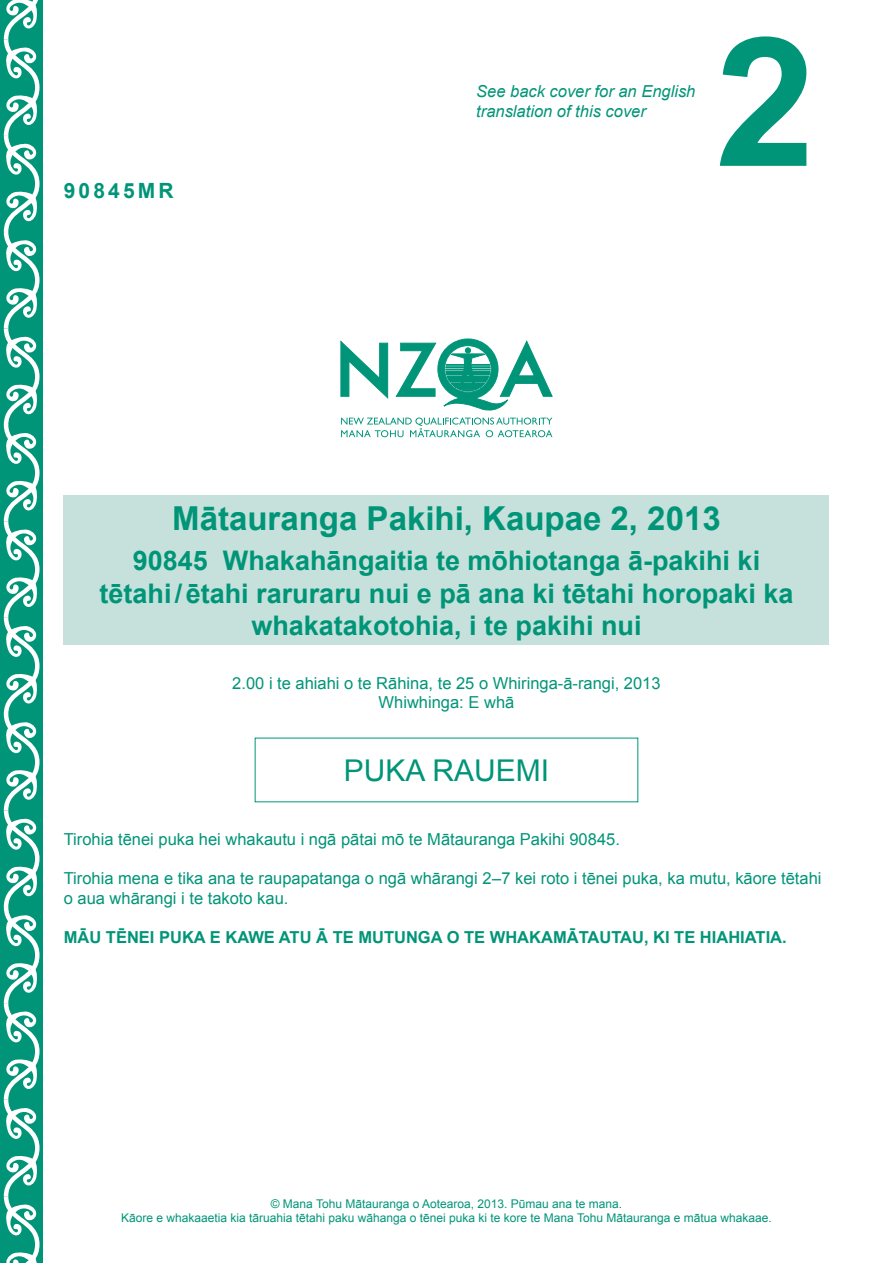
<style>
.page{position:relative;width:893px;height:1263px;background:#fff}
.page>*{position:absolute;margin:0;border:0;box-sizing:border-box;transform-origin:0 0}
.Level_ID__top_right{font:700 180px "Arial";color:#009578}
.t1{font:700 33px "Arial";color:#009578}
.t2{font:30px "Arial";color:#009578}
.t3{font:700 27px/32.4px "Arial";color:#009578;text-align:center}
.Standard_number{font:700 21px "Arial";letter-spacing:.15em;color:#009578}
.Instructions{font:16.5px/19.8px "Arial";color:#009578}
.Exam_date___Credits{font:16.5px/19.8px "Arial";color:#009578;text-align:center}
.Instructions-2{font:700 16.5px "Arial";color:#009578}
.Body{font:italic 16.5px/19.8px "Arial";color:#009578}
.Copyright_notice{font:12px "Arial";color:#009578}
.s1{font-style:inherit}
</style>
<div class="page">
<svg style="left:341px;top:339px;width:212px;height:98px"></svg>
<div style="left:64px;top:495px;width:765px;height:150px;background:#c6e1db"></div>
<div style="left:0;top:0;width:42px;height:1263px;background:#009578"></div>
<svg style="left:3px;top:0;width:37px;height:1263px"></svg>
<p class="Standard_number" style="left:64px;top:177px;width:111px">90845MR</p>
<p class="Body" style="left:476px;top:82px;width:221px">See back cover for an English translation of this cover</p>
<p class="Level_ID__top_right" style="left:715px;top:-16px;width:102px">2</p>
<p class="t1" style="left:172px;top:496px;width:550px">Mātauranga Pakihi, Kaupae 2, 2013</p>
<p class="t3" style="left:99px;top:546px;width:695px">90845 Whakahāngaitia te mōhiotanga ā-pakihi ki tētahi/ētahi raruraru nui e pā ana ki tētahi horopaki ka whakatakotohia, i te pakihi nui</p>
<p class="Exam_date___Credits" style="left:232px;top:673px;width:430px"><span class="s1">2.00</span> i te ahiahi o te Rāhina, te 25 o Whiringa-ā-rangi, 2013<br>Whiwhinga: E whā</p>
<p class="t2" style="left:344px;top:751px;width:207px">PUKA RAUEMI</p>
<p class="Instructions" style="left:64px;top:830px;width:558px">Tirohia tēnei puka hei whakautu i ngā pātai mō te Mātauranga Pakihi 90845.</p>
<p class="Instructions" style="left:64px;top:869px;width:759px">Tirohia mena e tika ana te raupapatanga o ngā whārangi 2–7 kei roto i tēnei puka, ka mutu, kāore tētahi o aua whārangi i te takoto kau.</p>
<p class="Instructions-2" style="left:64px;top:926px;width:724px">MĀU TĒNEI PUKA E KAWE ATU Ā TE MUTUNGA O TE WHAKAMĀTAUTAU, KI TE HIAHIATIA.</p>
<p class="Copyright_notice" style="left:271px;top:1196px;width:353px">© Mana Tohu Mātauranga o Aotearoa, 2013. Pūmau ana te mana.</p>
<p class="Copyright_notice" style="left:121px;top:1210px;width:652px">Kāore e whakaaetia kia tāruahia tētahi paku wāhanga o tēnei puka ki te kore te Mana Tohu Mātauranga e mātua whakaae.</p>
</div>
